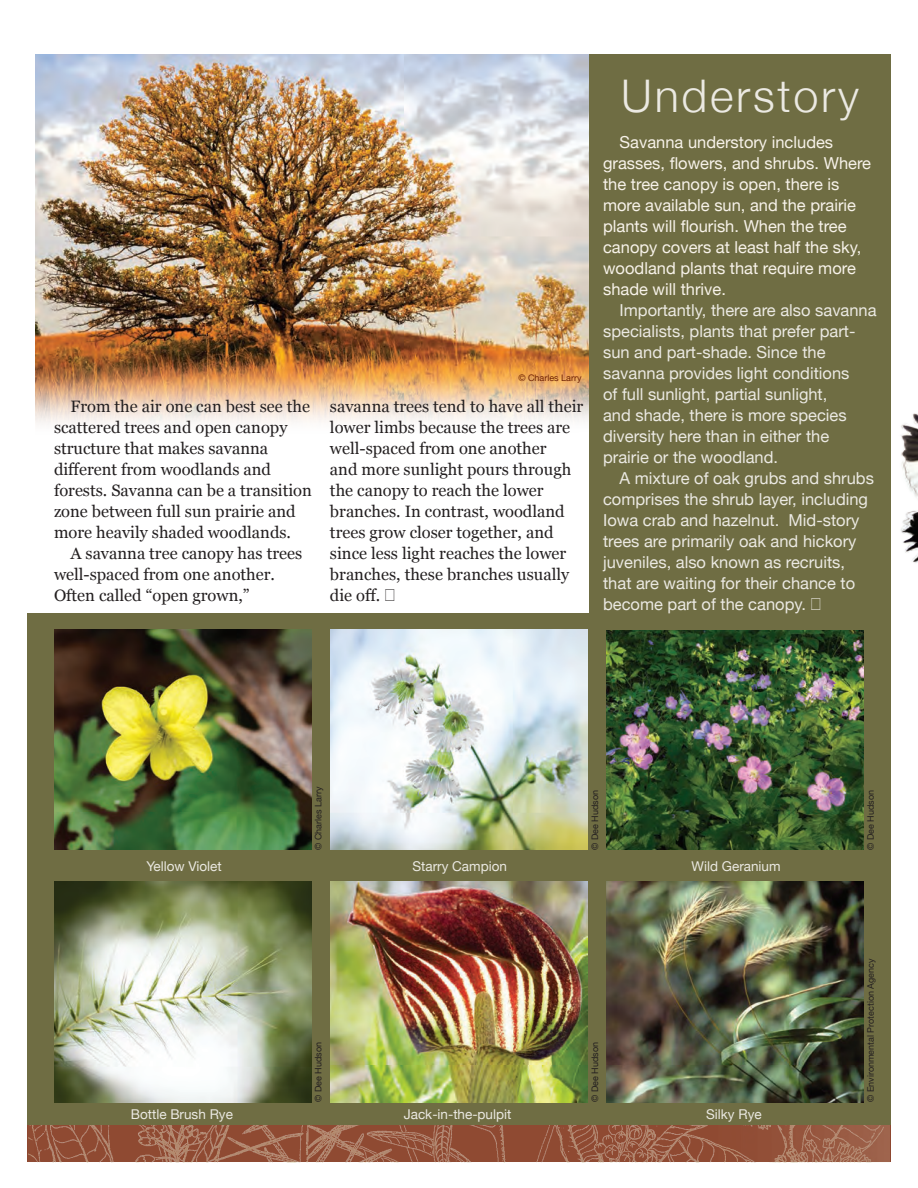
<style>
.page{position:relative;width:918px;height:1188px;background:#fff}
.page>*{position:absolute;margin:0;border:0;box-sizing:border-box;transform-origin:0 0}
.t1{font:300 45px "Helvetica Neue";letter-spacing:.06em;color:#ebe9e2}
.t2{font:16.5px/21px "Georgia";color:#231f20}
.t3{font:16.5px/21px "Helvetica Neue";color:#ebe9e2}
.t4{font:16.5px/21px "Helvetica Neue";color:#f7f2e9}
.t5{font:13.5px "Helvetica Neue";color:#ebe9e2}
.t6{font:9px "Helvetica Neue";color:#231f20}
.t7{font:9px "Helvetica Neue";color:#6f2205}
</style>
<div class="page">
<div style="left:27px;top:613px;width:864px;height:521px;background:#6f6d43"></div>
<img style="left:54px;top:630px;width:258px;height:220px">
<img style="left:330px;top:630px;width:258px;height:220px">
<img style="left:607px;top:630px;width:257px;height:220px">
<img style="left:54px;top:882px;width:258px;height:220px">
<img style="left:330px;top:882px;width:258px;height:220px">
<img style="left:606px;top:882px;width:258px;height:220px">
<img style="left:35px;top:54px;width:554px;height:370px">
<img style="left:28px;top:1125px;width:861px;height:37px">
<div style="left:589px;top:54px;width:302px;height:576px;background:#6f6d43"></div>
<img style="left:901px;top:413px;width:17px;height:150px">
<p class="t2" style="left:54px;top:395px;width:259px;text-indent:16px">From the air one can best see the scattered trees and open canopy structure that makes savanna different from woodlands and forests. Savanna can be a transition zone between full sun prairie and more heavily shaded woodlands.</p>
<p class="t2" style="left:54px;top:542px;width:250px;text-indent:16px">A savanna tree canopy has trees well-spaced from one another.<br>Often called “open grown,”</p>
<p class="t7" style="left:518px;top:372px;width:65px">© Charles Larry</p>
<p class="t2" style="left:330px;top:395px;width:255px">savanna trees tend to have all their lower limbs because the trees are well-spaced from one another<br>and more sunlight pours through the canopy to reach the lower branches. In contrast, woodland trees grow closer together, and since less light reaches the lower branches, these branches usually die off.</p>
<h1 class="t1" style="left:621px;top:59px;width:239px">Understory</h1>
<p class="t4" style="left:603px;top:132px;width:269px;text-indent:16px">Savanna understory includes grasses, flowers, and shrubs. Where the tree canopy is open, there is more available sun, and the prairie plants will flourish. When the tree canopy covers at least half the sky, woodland plants that require more shade will thrive.</p>
<p class="t3" style="left:603px;top:300px;width:275px;text-indent:16px">Importantly, there are also savanna specialists, plants that prefer part&shy;sun and part-shade. Since the savanna provides light conditions<br>of full sunlight, partial sunlight,<br>and shade, there is more species diversity here than in either the prairie or the woodland.</p>
<p class="t3" style="left:603px;top:468px;width:272px;text-indent:16px">A mixture of oak grubs and shrubs comprises the shrub layer, including Iowa crab and hazelnut. Mid-story trees are primarily oak and hickory juveniles, also known as recruits, that are waiting for their chance to become part of the canopy.</p>
<p class="t5" style="left:146px;top:856px;width:77px">Yellow Violet</p>
<p class="t5" style="left:131px;top:1104px;width:104px">Bottle Brush Rye</p>
<p class="t6" style="left:312px;top:850px;width:65px;rotate:-90deg">© Charles Larry</p>
<p class="t6" style="left:312px;top:1102px;width:61px;rotate:-90deg">© Dee Hudson</p>
<p class="t5" style="left:412px;top:856px;width:96px">Starry Campion</p>
<p class="t5" style="left:404px;top:1104px;width:109px">Jack-in-the-pulpit</p>
<p class="t6" style="left:588px;top:850px;width:61px;rotate:-90deg">© Dee Hudson</p>
<p class="t6" style="left:588px;top:1102px;width:61px;rotate:-90deg">© Dee Hudson</p>
<p class="t5" style="left:692px;top:856px;width:91px">Wild Geranium</p>
<p class="t5" style="left:706px;top:1104px;width:57px">Silky Rye</p>
<p class="t6" style="left:864px;top:850px;width:61px;rotate:-90deg">© Dee Hudson</p>
<p class="t6" style="left:864px;top:1102px;width:145px;rotate:-90deg">© Environmental Protection Agency</p>
</div>
